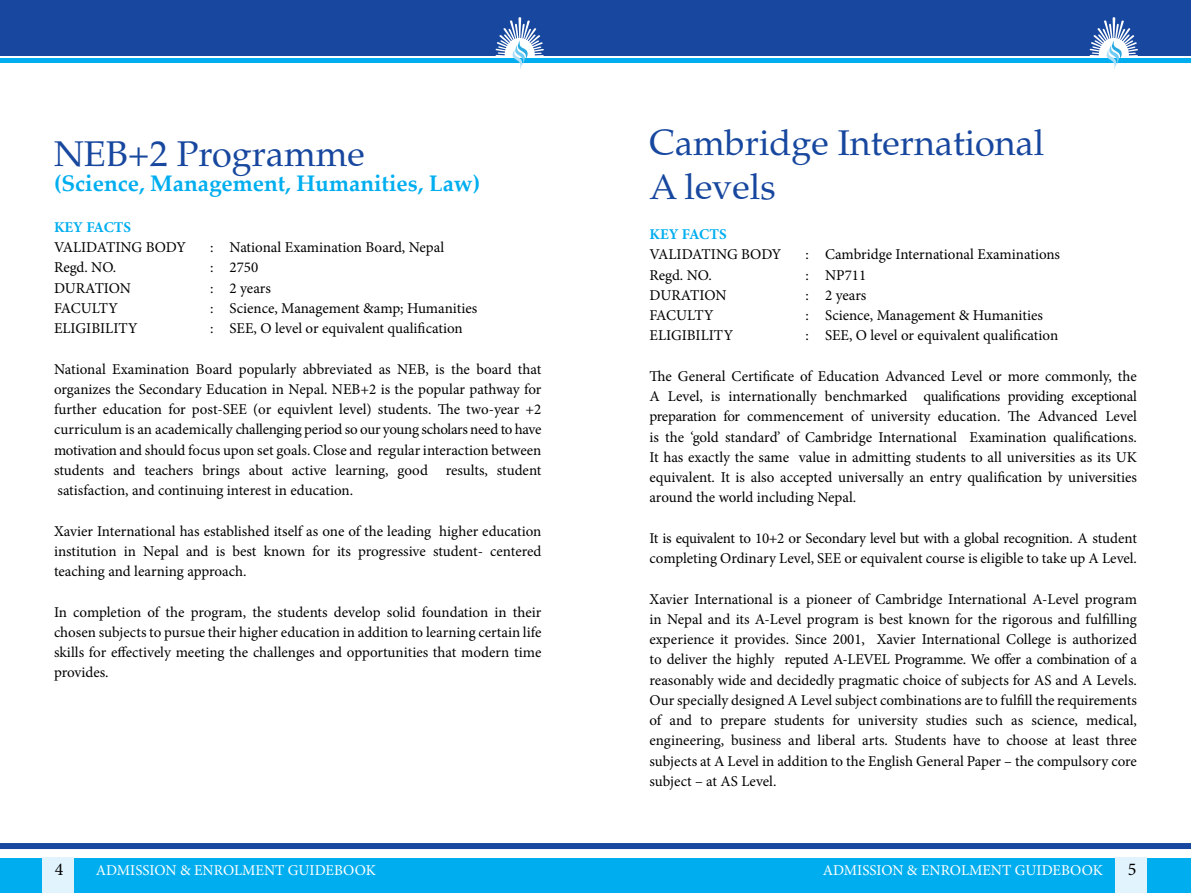
<style>
.page{position:relative;width:1191px;height:893px;background:#fff}
.page>*{position:absolute;margin:0;border:0;box-sizing:border-box;transform-origin:0 0}
.t1{font:36px/43.2px "Palatino";color:#17479e}
.t2{font:700 22.5px "Palatino Linotype";color:#00aeef}
.t3{font:18px "Minion Pro";color:#000}
.t4{font:15px/20.2px "Minion Pro";letter-spacing:-.005em;color:#000;text-align:justify}
.t5{font:15px "Minion Pro";color:#fff}
.t6{font:700 15px "Minion Pro";color:#00aeef}
</style>
<div class="page">
<div style="left:0;top:858px;width:1191px;height:35px;background:#00aeef"></div>
<div style="left:42px;top:857px;width:31px;height:36px;background:#e1f4fd"></div>
<div style="left:1115px;top:857px;width:31px;height:36px;background:#e1f4fd"></div>
<div style="left:0;top:843px;width:1191px;height:6px;background:#17479e"></div>
<div style="left:0;top:0;width:608px;height:56px;background:#17479e"></div>
<hr style="left:0;top:58px;width:605px;height:4px;background:#00aeef">
<svg style="left:495px;top:17px;width:49px;height:52px"></svg>
<div style="left:595px;top:0;width:596px;height:56px;background:#17479e"></div>
<hr style="left:599px;top:58px;width:592px;height:4px;background:#00aeef">
<svg style="left:1089px;top:17px;width:49px;height:52px"></svg>
<h1 class="t1" style="left:54px;top:133px;width:312px">NEB+2 Programme</h1>
<h2 class="t2" style="left:54px;top:168px;width:428px">(Science, Management, Humanities, Law)</h2>
<p class="t6" style="left:54px;top:217px;width:79px">KEY FACTS</p>
<p class="t4" style="left:54px;top:237px;width:133px">VALIDATING BODY</p>
<p class="t4" style="left:210px;top:237px;width:236px">: National Examination Board, Nepal</p>
<p class="t4" style="left:54px;top:258px;width:64px">Regd. NO.</p>
<p class="t4" style="left:210px;top:258px;width:50px">: 2750</p>
<p class="t4" style="left:54px;top:278px;width:79px">DURATION</p>
<p class="t4" style="left:210px;top:278px;width:62px">: 2 years</p>
<p class="t4" style="left:54px;top:298px;width:66px">FACULTY</p>
<p class="t4" style="left:210px;top:298px;width:269px">: Science, Management &amp;amp; Humanities</p>
<p class="t4" style="left:54px;top:318px;width:85px">ELIGIBILITY</p>
<p class="t4" style="left:210px;top:318px;width:254px">: SEE, O level or equivalent qualification</p>
<p class="t4" style="left:54px;top:359px;width:489px">National Examination Board popularly abbreviated as NEB, is the board that organizes the Secondary Education in Nepal. NEB+2 is the popular pathway for further education for post-SEE (or equivlent level) students. The two-year +2 curriculum is an academically challenging period so our young scholars need to have motivation and should focus upon set goals. Close and regular interaction between students and teachers brings about active learning, good results, student satisfaction, and continuing interest in education.</p>
<p class="t4" style="left:54px;top:521px;width:489px">Xavier International has established itself as one of the leading higher education institution in Nepal and is best known for its progressive student- centered teaching and learning approach.</p>
<p class="t4" style="left:54px;top:602px;width:489px">In completion of the program, the students develop solid foundation in their chosen subjects to pursue their higher education in addition to learning certain life skills for effectively meeting the challenges and opportunities that modern time provides.</p>
<h1 class="t1" style="left:649px;top:122px;width:396px">Cambridge International<br>A levels</h1>
<p class="t6" style="left:649px;top:224px;width:79px">KEY FACTS</p>
<p class="t4" style="left:649px;top:245px;width:133px">VALIDATING BODY</p>
<p class="t4" style="left:805px;top:245px;width:256px">: Cambridge International Examinations</p>
<p class="t4" style="left:649px;top:265px;width:64px">Regd. NO.</p>
<p class="t4" style="left:805px;top:265px;width:62px">: NP711</p>
<p class="t4" style="left:649px;top:285px;width:79px">DURATION</p>
<p class="t4" style="left:805px;top:285px;width:62px">: 2 years</p>
<p class="t4" style="left:649px;top:305px;width:66px">FACULTY</p>
<p class="t4" style="left:805px;top:305px;width:239px">: Science, Management &amp; Humanities</p>
<p class="t4" style="left:649px;top:326px;width:85px">ELIGIBILITY</p>
<p class="t4" style="left:805px;top:326px;width:254px">: SEE, O level or equivalent qualification</p>
<p class="t4" style="left:649px;top:366px;width:489px">The General Certificate of Education Advanced Level or more commonly, the A Level, is internationally benchmarked qualifications providing exceptional preparation for commencement of university education. The Advanced Level is the ‘gold standard’ of Cambridge International Examination qualifications.<br>It has exactly the same value in admitting students to all universities as its UK equivalent. It is also accepted universally an entry qualification by universities around the world including Nepal.</p>
<p class="t4" style="left:649px;top:528px;width:489px">It is equivalent to 10+2 or Secondary level but with a global recognition. A student completing Ordinary Level, SEE or equivalent course is eligible to take up A Level.</p>
<p class="t4" style="left:649px;top:589px;width:489px">Xavier International is a pioneer of Cambridge International A-Level program in Nepal and its A-Level program is best known for the rigorous and fulfilling experience it provides. Since 2001, Xavier International College is authorized to deliver the highly reputed A-LEVEL Programme. We offer a combination of a reasonably wide and decidedly pragmatic choice of subjects for AS and A Levels.<br>Our specially designed A Level subject combinations are to fulfill the requirements of and to prepare students for university studies such as science, medical, engineering, business and liberal arts. Students have to choose at least three subjects at A Level in addition to the English General Paper – the compulsory core subject – at AS Level.</p>
<p class="t3" style="left:55px;top:857px;width:10px">4</p>
<p class="t5" style="left:96px;top:861px;width:282px">ADMISSION &amp; ENROLMENT GUIDEBOOK</p>
<p class="t5" style="left:822px;top:861px;width:282px">ADMISSION &amp; ENROLMENT GUIDEBOOK</p>
<p class="t3" style="left:1128px;top:857px;width:10px">5</p>
</div>
